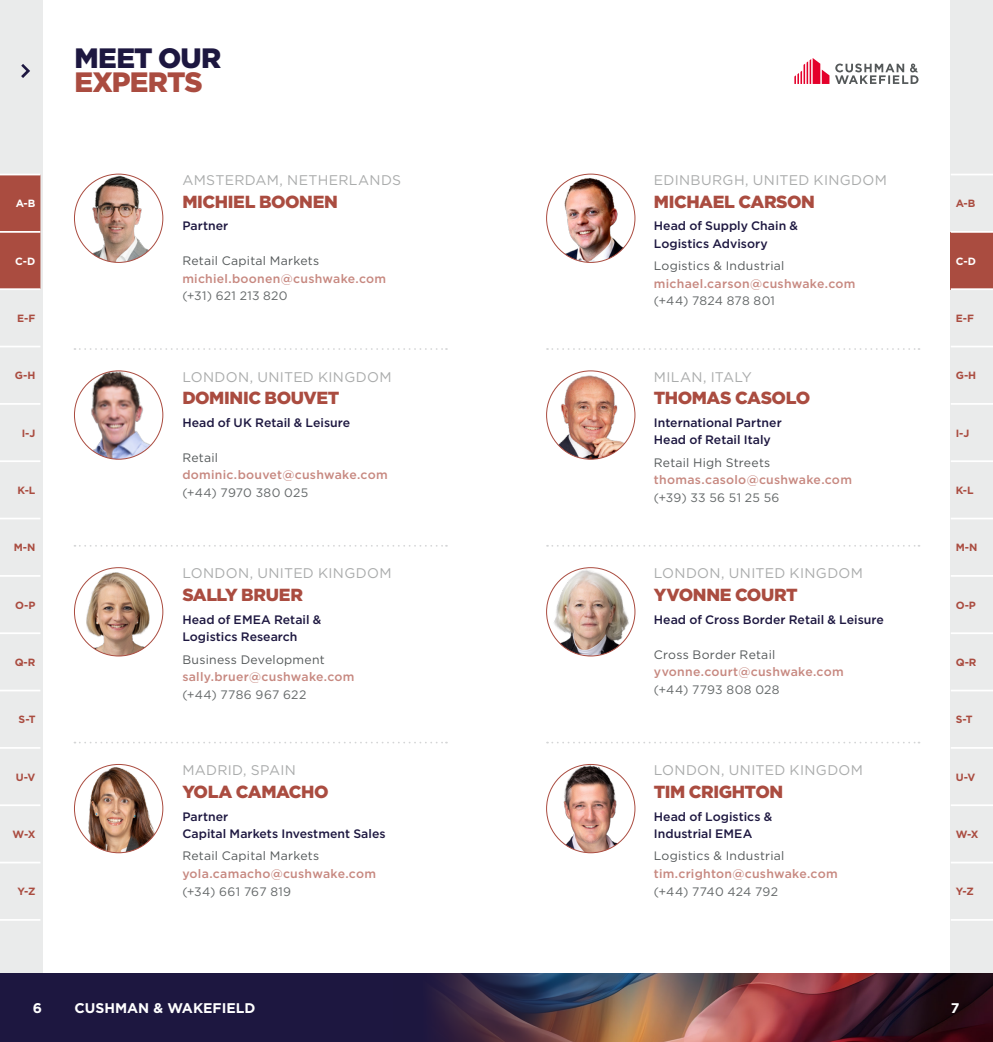
<style>
.page{position:relative;width:993px;height:1042px;background:#fff}
.page>*{position:absolute;margin:0;border:0;box-sizing:border-box;transform-origin:0 0}
.t1{font:900 28px "Gotham";letter-spacing:-.025em;color:#1d1740}
.t2{font:900 28px "Gotham";letter-spacing:-.035em;color:#aa4c40}
.t3{font:900 17.5px "Gotham";letter-spacing:-.025em;color:#aa4c40}
.t4{font:14px "Gotham";letter-spacing:.025em;color:#aaacac}
.t5{font:700 14px "Gotham";color:#fff}
.t6{font:500 12.25px/17.5px "Gotham";color:#1d1740}
.t7{font:500 12.25px "Gotham";letter-spacing:.025em;color:#c78880}
.t8{font:12.25px "Gotham";letter-spacing:.02em;color:#545859}
.t9{font:12.25px "Gotham";letter-spacing:.03em;color:#65696a}
.t10{font:700 10.5px "Gotham";color:#aa4c40}
.t11{font:700 10.5px "Gotham";color:#fff}
</style>
<div class="page">
<div style="left:0;top:0;width:42px;height:1042px;background:#eaebeb"></div>
<hr style="left:0;top:174px;width:40px;height:1px;background:#fff">
<hr style="left:0;top:346px;width:40px;height:1px;background:#fff">
<hr style="left:0;top:919px;width:40px;height:2px;background:#fff">
<div style="left:950px;top:0;width:42px;height:1042px;background:#eaebeb"></div>
<hr style="left:950px;top:174px;width:42px;height:1px;background:#fff">
<hr style="left:950px;top:346px;width:42px;height:1px;background:#fff">
<hr style="left:950px;top:919px;width:42px;height:2px;background:#fff">
<div style="left:0;top:973px;width:992px;height:69px;background:#1d1740"></div>
<img style="left:433px;top:973px;width:559px;height:69px">
<svg style="left:21px;top:64px;width:9px;height:14px"></svg>
<svg style="left:794px;top:58px;width:124px;height:26px"></svg>
<svg style="left:74px;top:348px;width:373px;height:2px"></svg>
<svg style="left:547px;top:348px;width:372px;height:2px"></svg>
<svg style="left:74px;top:545px;width:373px;height:2px"></svg>
<svg style="left:547px;top:545px;width:372px;height:2px"></svg>
<svg style="left:74px;top:742px;width:373px;height:1px"></svg>
<svg style="left:547px;top:742px;width:372px;height:1px"></svg>
<svg style="left:0;top:232px;width:43px;height:57px;background:#af594e"></svg>
<div style="left:0;top:289px;width:45px;height:57px;background:#eaebeb"></div>
<div style="left:0;top:347px;width:45px;height:57px;background:#eaebeb"></div>
<div style="left:0;top:403px;width:45px;height:57px;background:#eaebeb"></div>
<div style="left:0;top:460px;width:45px;height:57px;background:#eaebeb"></div>
<div style="left:0;top:518px;width:45px;height:57px;background:#eaebeb"></div>
<div style="left:0;top:574px;width:45px;height:57px;background:#eaebeb"></div>
<div style="left:0;top:632px;width:45px;height:57px;background:#eaebeb"></div>
<div style="left:0;top:689px;width:45px;height:56px;background:#eaebeb"></div>
<div style="left:0;top:747px;width:45px;height:56px;background:#eaebeb"></div>
<div style="left:0;top:804px;width:45px;height:56px;background:#eaebeb"></div>
<div style="left:0;top:861px;width:45px;height:57px;background:#eaebeb"></div>
<svg style="left:0;top:175px;width:43px;height:57px;background:#af594e"></svg>
<div style="left:947px;top:232px;width:45px;height:57px;background:#aa4c40"></div>
<div style="left:947px;top:289px;width:45px;height:57px;background:#eaebeb"></div>
<div style="left:947px;top:347px;width:45px;height:57px;background:#eaebeb"></div>
<svg style="left:947px;top:403px;width:45px;height:2px"></svg>
<svg style="left:951px;top:460px;width:41px;height:2px"></svg>
<div style="left:947px;top:518px;width:45px;height:57px;background:#eaebeb"></div>
<svg style="left:947px;top:574px;width:45px;height:3px"></svg>
<svg style="left:951px;top:632px;width:41px;height:2px"></svg>
<svg style="left:951px;top:690px;width:41px;height:1px"></svg>
<svg style="left:951px;top:747px;width:41px;height:2px"></svg>
<svg style="left:951px;top:804px;width:41px;height:2px"></svg>
<svg style="left:951px;top:862px;width:41px;height:1px"></svg>
<div style="left:947px;top:175px;width:45px;height:57px;background:#eaebeb"></div>
<img style="left:74px;top:174px;width:89px;height:88px;border-radius:44px">
<img style="left:546px;top:174px;width:88px;height:88px;border-radius:44px">
<img style="left:74px;top:371px;width:89px;height:88px;border-radius:44px">
<img style="left:546px;top:371px;width:88px;height:88px;border-radius:44px">
<img style="left:74px;top:568px;width:89px;height:88px;border-radius:44px">
<img style="left:546px;top:568px;width:88px;height:88px;border-radius:44px">
<img style="left:74px;top:764px;width:89px;height:89px;border-radius:44px">
<img style="left:546px;top:764px;width:88px;height:89px;border-radius:44px">
<h1 class="t1" style="left:74px;top:42px;width:148px">MEET OUR</h1>
<h1 class="t2" style="left:74px;top:66px;width:130px">EXPERTS</h1>
<p class="t11" style="left:16px;top:198px;width:21px">A-B</p>
<p class="t11" style="left:15px;top:255px;width:22px">C-D</p>
<p class="t4" style="left:182px;top:172px;width:220px">AMSTERDAM, NETHERLANDS</p>
<h2 class="t3" style="left:182px;top:191px;width:157px">MICHIEL BOONEN</h2>
<p class="t6" style="left:182px;top:217px;width:47px">Partner</p>
<p class="t8" style="left:182px;top:254px;width:138px">Retail Capital Markets</p>
<p class="t7" style="left:182px;top:270px;width:205px">michiel.boonen@cushwake.com</p>
<p class="t9" style="left:182px;top:289px;width:107px">(+31) 621 213 820</p>
<p class="t4" style="left:653px;top:172px;width:234px">EDINBURGH, UNITED KINGDOM</p>
<h2 class="t3" style="left:653px;top:191px;width:162px">MICHAEL CARSON</h2>
<p class="t6" style="left:653px;top:217px;width:146px">Head of Supply Chain &amp;<br>Logistics Advisory</p>
<p class="t8" style="left:653px;top:259px;width:132px">Logistics &amp; Industrial</p>
<p class="t7" style="left:653px;top:275px;width:203px">michael.carson@cushwake.com</p>
<p class="t9" style="left:653px;top:294px;width:123px">(+44) 7824 878 801</p>
<p class="t10" style="left:955px;top:198px;width:21px">A-B</p>
<p class="t11" style="left:955px;top:255px;width:22px">C-D</p>
<p class="t10" style="left:17px;top:312px;width:20px">E-F</p>
<p class="t10" style="left:955px;top:312px;width:20px">E-F</p>
<p class="t10" style="left:15px;top:370px;width:22px">G-H</p>
<p class="t10" style="left:22px;top:427px;width:15px">I-J</p>
<p class="t10" style="left:18px;top:484px;width:19px">K-L</p>
<p class="t4" style="left:182px;top:369px;width:210px">LONDON, UNITED KINGDOM</p>
<h2 class="t3" style="left:182px;top:388px;width:158px">DOMINIC BOUVET</h2>
<p class="t6" style="left:182px;top:414px;width:169px">Head of UK Retail &amp; Leisure</p>
<p class="t8" style="left:182px;top:451px;width:37px">Retail</p>
<p class="t7" style="left:182px;top:467px;width:207px">dominic.bouvet@cushwake.com</p>
<p class="t9" style="left:182px;top:486px;width:127px">(+44) 7970 380 025</p>
<p class="t4" style="left:653px;top:369px;width:99px">MILAN, ITALY</p>
<h2 class="t3" style="left:653px;top:388px;width:158px">THOMAS CASOLO</h2>
<p class="t6" style="left:653px;top:414px;width:129px">International Partner<br>Head of Retail Italy</p>
<p class="t8" style="left:653px;top:456px;width:118px">Retail High Streets</p>
<p class="t7" style="left:653px;top:472px;width:199px">thomas.casolo@cushwake.com</p>
<p class="t9" style="left:653px;top:491px;width:127px">(+39) 33 56 51 25 56</p>
<p class="t10" style="left:955px;top:370px;width:22px">G-H</p>
<p class="t10" style="left:955px;top:427px;width:15px">I-J</p>
<p class="t10" style="left:955px;top:484px;width:19px">K-L</p>
<p class="t10" style="left:14px;top:541px;width:23px">M-N</p>
<p class="t10" style="left:955px;top:541px;width:23px">M-N</p>
<p class="t10" style="left:15px;top:599px;width:22px">O-P</p>
<p class="t10" style="left:15px;top:656px;width:22px">Q-R</p>
<p class="t4" style="left:182px;top:566px;width:210px">LONDON, UNITED KINGDOM</p>
<h2 class="t3" style="left:182px;top:585px;width:122px">SALLY BRUER</h2>
<p class="t6" style="left:182px;top:610px;width:140px">Head of EMEA Retail &amp;<br>Logistics Research</p>
<p class="t8" style="left:182px;top:652px;width:144px">Business Development</p>
<p class="t7" style="left:182px;top:669px;width:174px">sally.bruer@cushwake.com</p>
<p class="t9" style="left:182px;top:687px;width:125px">(+44) 7786 967 622</p>
<p class="t4" style="left:653px;top:566px;width:210px">LONDON, UNITED KINGDOM</p>
<h2 class="t3" style="left:653px;top:585px;width:145px">YVONNE COURT</h2>
<p class="t6" style="left:653px;top:610px;width:231px">Head of Cross Border Retail &amp; Leisure</p>
<p class="t8" style="left:653px;top:647px;width:123px">Cross Border Retail</p>
<p class="t7" style="left:653px;top:664px;width:191px">yvonne.court@cushwake.com</p>
<p class="t9" style="left:653px;top:682px;width:127px">(+44) 7793 808 028</p>
<p class="t10" style="left:955px;top:599px;width:22px">O-P</p>
<p class="t10" style="left:955px;top:656px;width:22px">Q-R</p>
<p class="t10" style="left:19px;top:713px;width:18px">S-T</p>
<p class="t10" style="left:955px;top:713px;width:18px">S-T</p>
<p class="t10" style="left:16px;top:771px;width:21px">U-V</p>
<p class="t10" style="left:13px;top:828px;width:24px">W-X</p>
<p class="t10" style="left:17px;top:885px;width:20px">Y-Z</p>
<p class="t4" style="left:182px;top:762px;width:115px">MADRID, SPAIN</p>
<h2 class="t3" style="left:182px;top:782px;width:148px">YOLA CAMACHO</h2>
<p class="t6" style="left:182px;top:807px;width:205px">Partner<br>Capital Markets Investment Sales</p>
<p class="t8" style="left:182px;top:849px;width:138px">Retail Capital Markets</p>
<p class="t7" style="left:182px;top:865px;width:195px">yola.camacho@cushwake.com</p>
<p class="t9" style="left:182px;top:884px;width:110px">(+34) 661 767 819</p>
<p class="t4" style="left:653px;top:762px;width:210px">LONDON, UNITED KINGDOM</p>
<h2 class="t3" style="left:653px;top:782px;width:131px">TIM CRIGHTON</h2>
<p class="t6" style="left:653px;top:807px;width:120px">Head of Logistics &amp;<br>Industrial EMEA</p>
<p class="t8" style="left:653px;top:849px;width:132px">Logistics &amp; Industrial</p>
<p class="t7" style="left:653px;top:865px;width:185px">tim.crighton@cushwake.com</p>
<p class="t9" style="left:653px;top:884px;width:126px">(+44) 7740 424 792</p>
<p class="t10" style="left:955px;top:771px;width:21px">U-V</p>
<p class="t10" style="left:955px;top:828px;width:24px">W-X</p>
<p class="t10" style="left:955px;top:885px;width:20px">Y-Z</p>
<p class="t5" style="left:33px;top:1000px;width:11px">6</p>
<p class="t5" style="left:74px;top:1000px;width:182px">CUSHMAN &amp; WAKEFIELD</p>
<p class="t5" style="left:950px;top:1000px;width:10px">7</p>
</div>
